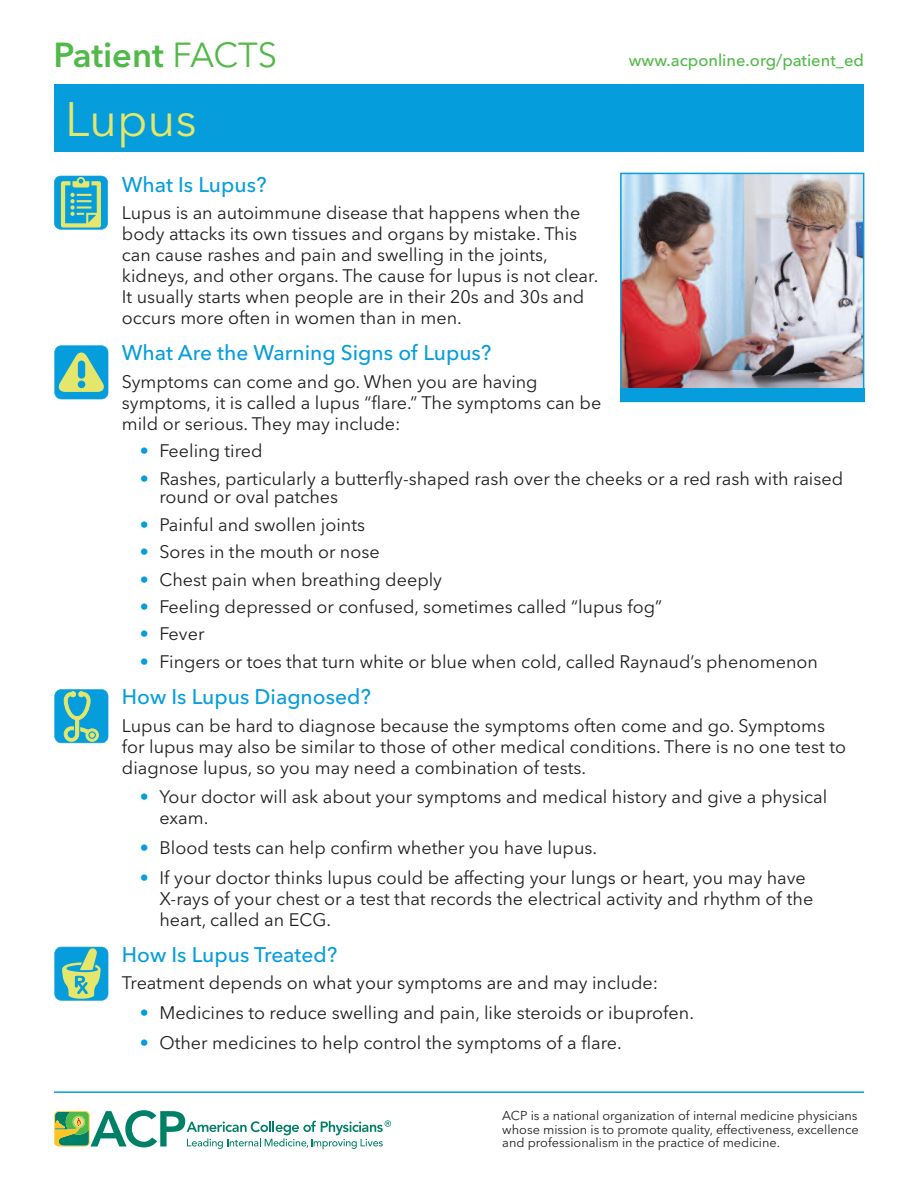
<style>
.page{position:relative;width:918px;height:1188px;background:#fff}
.page>*{position:absolute;margin:0;border:0;box-sizing:border-box;transform-origin:0 0}
.t1{font:48px "Avenir Next LT Pro";color:#e4e76b}
.t2{font:600 34.5px "Avenir Next LT Pro";color:#51b948}
.t3{font:500 21px "Avenir Next LT Pro";color:#069ddc}
.t4{font:18px/21px "Avenir Next LT Pro";color:#231f20}
.t5{font:500 16.5px "Avenir Next LT Pro";color:#51b948}
.t6{font:12.75px/13.5px "Avenir Next LT Pro";color:#231f20;text-align:justify}
.s1{font-weight:400}
.s2{color:#069ddc}
</style>
<div class="page">
<div style="left:54px;top:85px;width:810px;height:67px;background:#069ddc"></div>
<svg style="left:54px;top:1110px;width:337px;height:39px"></svg>
<div style="left:55px;top:346px;width:53px;height:53px;background:#069ddc;border-radius:6px"></div>
<svg style="left:59px;top:352px;width:45px;height:40px"></svg>
<div style="left:78px;top:361px;width:7px;height:18px;background:#069ddc;border-radius:4px"></div>
<div style="left:78px;top:381px;width:7px;height:7px;background:#069ddc;border-radius:50%"></div>
<div style="left:54px;top:345px;width:54px;height:54px;border:1px solid #069ddc;border-radius:7px"></div>
<div style="left:55px;top:690px;width:53px;height:53px;background:#069ddc;border-radius:6px"></div>
<svg style="left:64px;top:691px;width:35px;height:50px"></svg>
<div style="left:54px;top:689px;width:54px;height:54px;border:1px solid #069ddc;border-radius:7px"></div>
<div style="left:55px;top:947px;width:53px;height:53px;background:#069ddc;border-radius:6px"></div>
<svg style="left:62px;top:949px;width:39px;height:50px"></svg>
<div style="left:54px;top:947px;width:54px;height:54px;border:1px solid #069ddc;border-radius:7px"></div>
<div style="left:54px;top:176px;width:54px;height:53px;background:#069ddc;border-radius:6px"></div>
<svg style="left:61px;top:178px;width:40px;height:50px"></svg>
<div style="left:54px;top:176px;width:54px;height:54px;border:1px solid #069ddc;border-radius:7px"></div>
<img style="left:623px;top:176px;width:238px;height:213px">
<div style="left:620px;top:173px;width:244px;height:229px;border:2px solid #069ddc"></div>
<div style="left:620px;top:389px;width:244px;height:13px;background:#069ddc"></div>
<hr style="left:54px;top:1091px;width:810px;height:2px;background:#069ddc">
<h2 class="t2" style="left:54px;top:42px;width:225px">Patient <span class="s1">FACTS</span></h2>
<h1 class="t1" style="left:65px;top:102px;width:133px">Lupus</h1>
<p class="t5" style="left:629px;top:55px;width:237px">www.acponline.org/patient_ed</p>
<p class="t3" style="left:122px;top:177px;width:146px">What Is Lupus?</p>
<p class="t4" style="left:122px;top:204px;width:478px">Lupus is an autoimmune disease that happens when the body attacks its own tissues and organs by mistake. This can cause rashes and pain and swelling in the joints, kidneys, and other organs. The cause for lupus is not clear.<br>It usually starts when people are in their 20s and 30s and occurs more often in women than in men.</p>
<p class="t3" style="left:122px;top:346px;width:371px">What Are the Warning Signs of Lupus?</p>
<p class="t4" style="left:122px;top:373px;width:481px">Symptoms can come and go. When you are having symptoms, it is called a lupus “flare.” The symptoms can be mild or serious. They may include:</p>
<p class="t4" style="left:140px;top:443px;width:124px"><span class="s2">•</span> Feeling tired</p>
<p class="t4" style="left:159px;top:471px;width:685px;line-height:18.8px;text-indent:-19px"><span class="s2">•</span> Rashes, particularly a butterfly-shaped rash over the cheeks or a red rash with raised round or oval patches</p>
<p class="t4" style="left:140px;top:516px;width:227px"><span class="s2">•</span> Painful and swollen joints</p>
<p class="t4" style="left:140px;top:543px;width:241px"><span class="s2">•</span> Sores in the mouth or nose</p>
<p class="t4" style="left:140px;top:571px;width:304px"><span class="s2">•</span> Chest pain when breathing deeply</p>
<p class="t4" style="left:140px;top:598px;width:524px"><span class="s2">•</span> Feeling depressed or confused, sometimes called “lupus fog”</p>
<p class="t4" style="left:140px;top:626px;width:66px"><span class="s2">•</span> Fever</p>
<p class="t4" style="left:140px;top:653px;width:680px"><span class="s2">•</span> Fingers or toes that turn white or blue when cold, called Raynaud’s phenomenon</p>
<p class="t3" style="left:122px;top:689px;width:250px">How Is Lupus Diagnosed?</p>
<p class="t4" style="left:122px;top:717px;width:726px">Lupus can be hard to diagnose because the symptoms often come and go. Symptoms for lupus may also be similar to those of other medical conditions. There is no one test to diagnose lupus, so you may need a combination of tests.</p>
<p class="t4" style="left:159px;top:789px;width:669px;text-indent:-19px"><span class="s2">•</span> Your doctor will ask about your symptoms and medical history and give a physical exam.</p>
<p class="t4" style="left:140px;top:839px;width:459px"><span class="s2">•</span> Blood tests can help confirm whether you have lupus.</p>
<p class="t4" style="left:159px;top:869px;width:655px;text-indent:-20px"><span class="s2">•</span> If your doctor thinks lupus could be affecting your lungs or heart, you may have<br>X-rays of your chest or a test that records the electrical activity and rhythm of the heart, called an ECG.</p>
<p class="t3" style="left:122px;top:947px;width:217px">How Is Lupus Treated?</p>
<p class="t4" style="left:122px;top:975px;width:538px">Treatment depends on what your symptoms are and may include:</p>
<p class="t4" style="left:140px;top:1004px;width:556px"><span class="s2">•</span> Medicines to reduce swelling and pain, like steroids or ibuprofen.</p>
<p class="t4" style="left:140px;top:1034px;width:484px"><span class="s2">•</span> Other medicines to help control the symptoms of a flare.</p>
<p class="t6" style="left:502px;top:1110px;width:358px">ACP is a national organization of internal medicine physicians whose mission is to promote quality, effectiveness, excellence and professionalism in the practice of medicine.</p>
</div>
